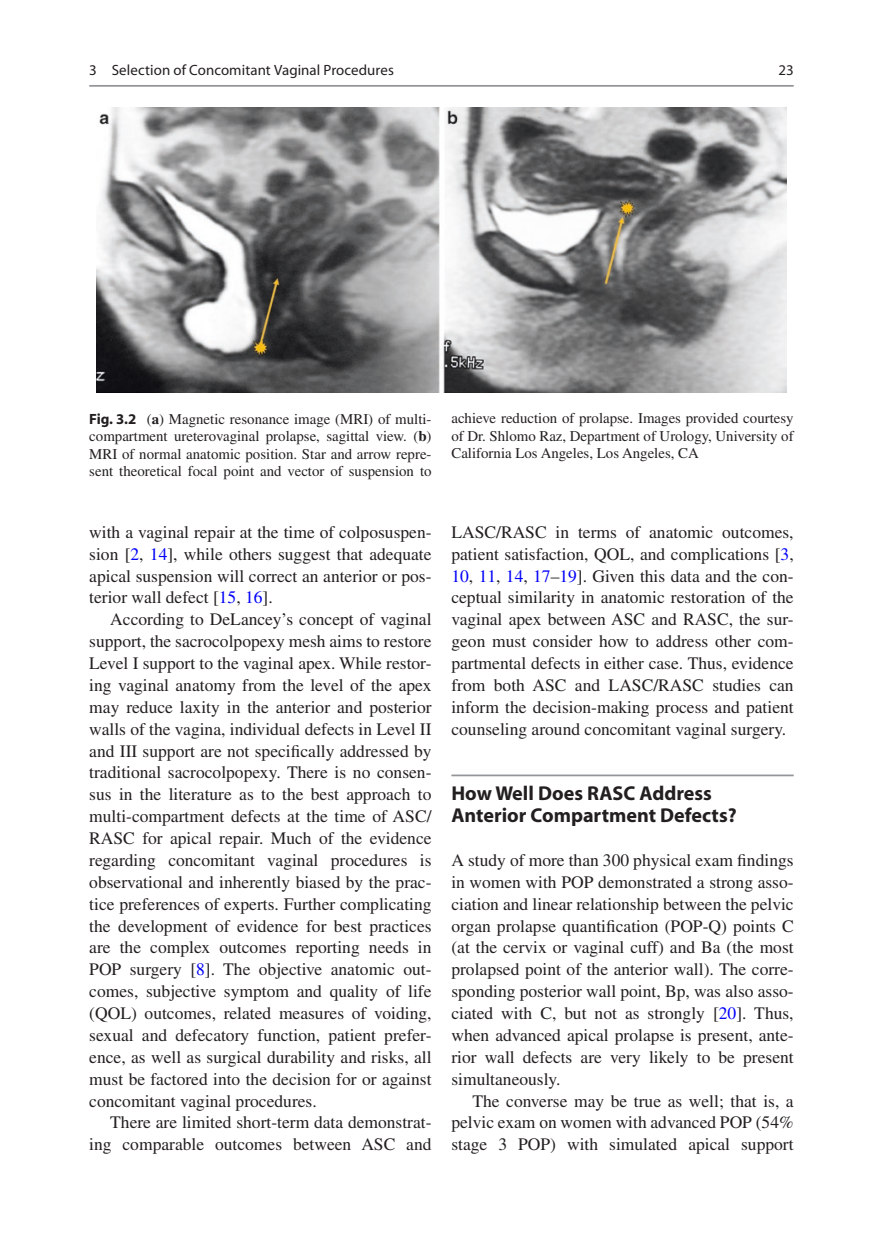
<style>
.page{position:relative;width:883px;height:1260px;background:#fff}
.page>*{position:absolute;margin:0;border:0;box-sizing:border-box;transform-origin:0 0}
.t1{font:700 20.12px/21.9px "Xppqcl Myriad";color:#231f20}
.t2{font:17.5px/21.9px "Bthnpt Times";color:#231f20;text-align:justify}
.t3{font:14.88px/17.5px "Bthnpt Times";color:#231f20;text-align:justify}
.t4{font:14.88px "Nxwrls Myriad";letter-spacing:.005em;color:#231f20}
.t5{font:14.88px "Qsbvhr Myriad";color:#231f20}
.s1{font-family:"Xppqcl Myriad";font-weight:700}
.s2{font-family:"Mfybtt Times";font-weight:700}
.s3{color:#0000fa}
</style>
<div class="page">
<hr style="left:451px;top:775px;width:343px;height:1px;background:#939598">
<img style="left:97px;top:107px;width:689px;height:285px">
<hr style="left:89px;top:85px;width:705px;height:2px;background:#939598">
<p class="t4" style="left:89px;top:63px;width:306px">3 Selection of Concomitant Vaginal Procedures</p>
<p class="t5" style="left:778px;top:63px;width:17px">23</p>
<p class="t3" style="left:89px;top:410px;width:344px"><span class="s1">Fig. 3.2</span> (<span class="s2">a</span>) Magnetic resonance image (MRI) of multi&shy;compartment ureterovaginal prolapse, sagittal view. (<span class="s2">b</span>)<br>MRI of normal anatomic position. Star and arrow repre&shy;sent theoretical focal point and vector of suspension to</p>
<p class="t3" style="left:451px;top:409px;width:344px">achieve reduction of prolapse. Images provided courtesy of Dr. Shlomo Raz, Department of Urology, University of California Los Angeles, Los Angeles, CA</p>
<p class="t2" style="left:89px;top:521px;width:344px">with a vaginal repair at the time of colposuspen&shy;sion [<span class="s3">2</span>, <span class="s3">14</span>], while others suggest that adequate apical suspension will correct an anterior or pos&shy;terior wall defect [<span class="s3">15</span>, <span class="s3">16</span>].</p>
<p class="t2" style="left:89px;top:608px;width:344px;text-indent:21px">According to DeLancey’s concept of vaginal support, the sacrocolpopexy mesh aims to restore Level I support to the vaginal apex. While restor&shy;ing vaginal anatomy from the level of the apex may reduce laxity in the anterior and posterior walls of the vagina, individual defects in Level II and III support are not specifically addressed by traditional sacrocolpopexy. There is no consen&shy;sus in the literature as to the best approach to multi-compartment defects at the time of ASC/ RASC for apical repair. Much of the evidence regarding concomitant vaginal procedures is observational and inherently biased by the prac&shy;tice preferences of experts. Further complicating the development of evidence for best practices are the complex outcomes reporting needs in POP surgery [<span class="s3">8</span>]. The objective anatomic out&shy;comes, subjective symptom and quality of life (QOL) outcomes, related measures of voiding, sexual and defecatory function, patient prefer&shy;ence, as well as surgical durability and risks, all must be factored into the decision for or against concomitant vaginal procedures.</p>
<p class="t2" style="left:89px;top:1112px;width:344px;text-align:right">There are limited short-term data demonstrat&shy;ing comparable outcomes between ASC and</p>
<p class="t2" style="left:451px;top:521px;width:344px">LASC/RASC in terms of anatomic outcomes, patient satisfaction, QOL, and complications [<span class="s3">3</span>, <span class="s3">10</span>, <span class="s3">11</span>, <span class="s3">14</span>, <span class="s3">17</span>–<span class="s3">19</span>]. Given this data and the con&shy;ceptual similarity in anatomic restoration of the vaginal apex between ASC and RASC, the sur&shy;geon must consider how to address other com&shy;partmental defects in either case. Thus, evidence from both ASC and LASC/RASC studies can inform the decision-making process and patient counseling around concomitant vaginal surgery.</p>
<p class="t1" style="left:451px;top:783px;width:287px">How Well Does RASC Address<br>Anterior Compartment Defects?</p>
<p class="t2" style="left:451px;top:849px;width:344px">A study of more than 300 physical exam findings in women with POP demonstrated a strong asso&shy;ciation and linear relationship between the pelvic organ prolapse quantification (POP-Q) points C (at the cervix or vaginal cuff) and Ba (the most prolapsed point of the anterior wall). The corre&shy;sponding posterior wall point, Bp, was also asso&shy;ciated with C, but not as strongly [<span class="s3">20</span>]. Thus, when advanced apical prolapse is present, ante&shy;rior wall defects are very likely to be present simultaneously.</p>
<p class="t2" style="left:451px;top:1090px;width:344px;text-indent:21px">The converse may be true as well; that is, a pelvic exam on women with advanced POP (54% stage 3 POP) with simulated apical support</p>
</div>
